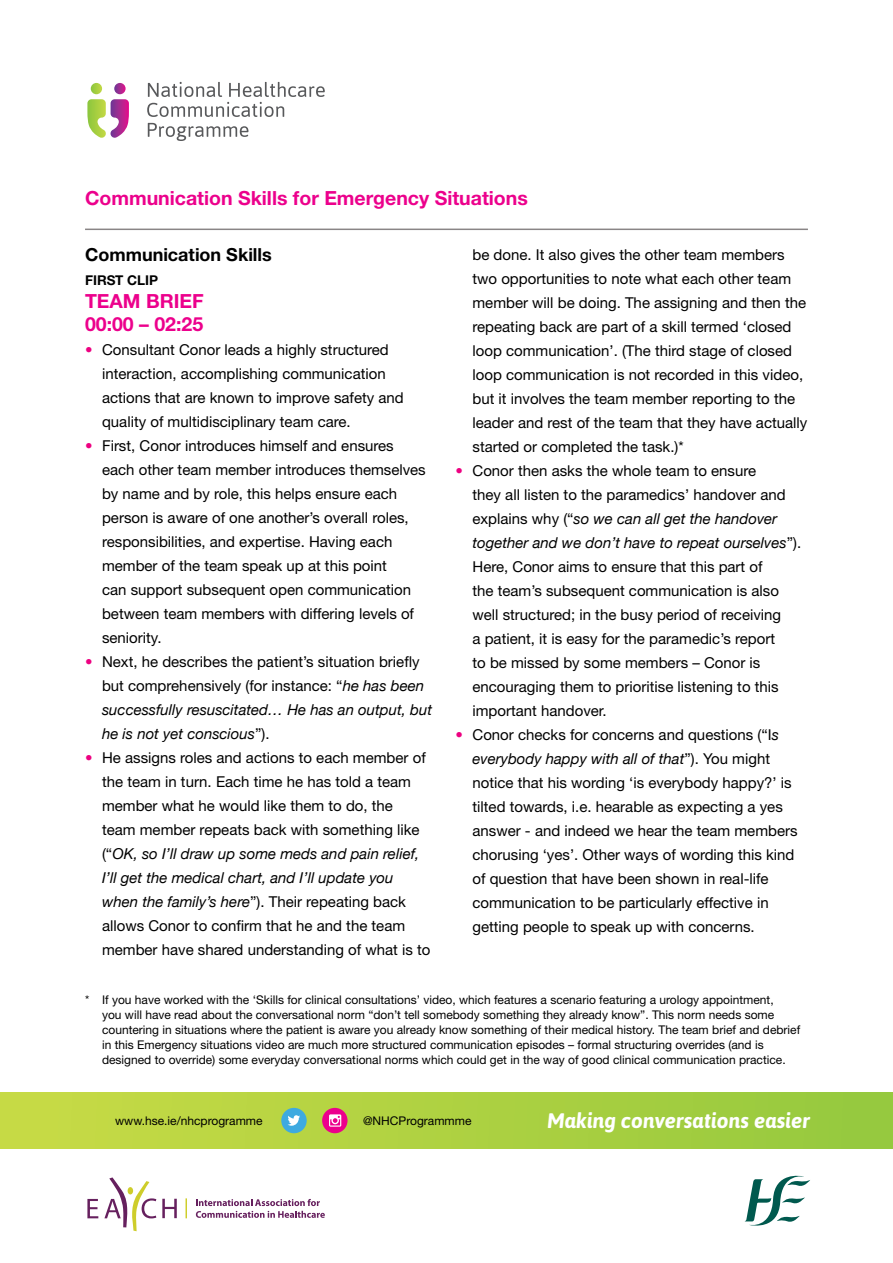
<style>
.page{position:relative;width:893px;height:1263px;background:#fff}
.page>*{position:absolute;margin:0;border:0;box-sizing:border-box;transform-origin:0 0}
.t1{font:italic 700 21px "Asap";color:#fff}
.t2{font:700 19.5px/23.4px "Helvetica Neue LTW1 G";color:#ec008c}
.t3{font:700 18px "Helvetica Neue LTW1 G";color:#000}
.t4{font:15px/24px "Helvetica Neue";color:#000}
.t5{font:700 13.5px "Helvetica Neue LTW1 G";color:#000}
.t6{font:12px/15px "Helvetica Neue";color:#000}
.t7{font:12px "Helvetica Neue";color:#000}
.s1{color:#ed0181}
.s2{font-style:italic}
</style>
<div class="page">
<div style="left:0;top:1092px;width:893px;height:57px;background:linear-gradient(to right,#c9db45,#95c83e)"></div>
<svg style="left:147px;top:82px;width:178px;height:35px"></svg>
<svg style="left:148px;top:123px;width:100px;height:18px"></svg>
<svg style="left:87px;top:83px;width:42px;height:55px"></svg>
<svg style="left:744px;top:1175px;width:66px;height:51px"></svg>
<svg style="left:87px;top:1199px;width:11px;height:19px"></svg>
<svg style="left:162px;top:1199px;width:15px;height:19px"></svg>
<svg style="left:104px;top:1177px;width:52px;height:54px"></svg>
<svg style="left:186px;top:1198px;width:1px;height:20px"></svg>
<svg style="left:196px;top:1199px;width:129px;height:19px"></svg>
<div style="left:322px;top:1108px;width:26px;height:25px;background:#ec008c;border-radius:50%"></div>
<svg style="left:329px;top:1114px;width:12px;height:13px"></svg>
<div style="left:281px;top:1108px;width:26px;height:25px;background:#3eaae0;border-radius:50%"></div>
<svg style="left:288px;top:1115px;width:12px;height:11px"></svg>
<hr style="left:85px;top:229px;width:723px;height:1px;background:#898586">
<h2 class="t2" style="left:85px;top:186px;width:444px">Communication Skills for Emergency Situations</h2>
<p class="t3" style="left:85px;top:243px;width:188px">Communication Skills</p>
<p class="t5" style="left:85px;top:271px;width:75px">FIRST CLIP</p>
<h2 class="t2" style="left:85px;top:289px;width:120px">TEAM BRIEF<br>00:00 – 02:25</h2>
<p class="t4" style="left:102px;top:338px;width:303px;text-indent:-17px"><span class="s1">•</span> Consultant Conor leads a highly structured interaction, accomplishing communication actions that are known to improve safety and quality of multidisciplinary team care.</p>
<p class="t4" style="left:102px;top:434px;width:325px;text-indent:-17px"><span class="s1">•</span> First, Conor introduces himself and ensures each other team member introduces themselves by name and by role, this helps ensure each person is aware of one another’s overall roles, responsibilities, and expertise. Having each member of the team speak up at this point<br>can support subsequent open communication between team members with differing levels of seniority.</p>
<p class="t4" style="left:102px;top:650px;width:332px;text-indent:-17px"><span class="s1">•</span> Next, he describes the patient’s situation briefly but comprehensively (for instance: “<span class="s2">he has been successfully resuscitated… He has an output, but he is not yet conscious</span>”).</p>
<p class="t4" style="left:102px;top:746px;width:330px;text-indent:-17px"><span class="s1">•</span> He assigns roles and actions to each member of the team in turn. Each time he has told a team member what he would like them to do, the<br>team member repeats back with something like (“<span class="s2">OK, so I’ll draw up some meds and pain relief, I’ll get the medical chart, and I’ll update you when the family’s here</span>”). Their repeating back allows Conor to confirm that he and the team member have shared understanding of what is to</p>
<p class="t4" style="left:472px;top:242px;width:336px">be done. It also gives the other team members two opportunities to note what each other team member will be doing. The assigning and then the repeating back are part of a skill termed ‘closed loop communication’. (The third stage of closed loop communication is not recorded in this video, but it involves the team member reporting to the leader and rest of the team that they have actually started or completed the task.)*</p>
<p class="t4" style="left:472px;top:458px;width:330px;text-indent:-17px"><span class="s1">•</span> Conor then asks the whole team to ensure<br>they all listen to the paramedics’ handover and explains why (“<span class="s2">so we can all get the handover together and we don’t have to repeat ourselves</span>”).<br>Here, Conor aims to ensure that this part of<br>the team’s subsequent communication is also well structured; in the busy period of receiving<br>a patient, it is easy for the paramedic’s report<br>to be missed by some members – Conor is encouraging them to prioritise listening to this important handover.</p>
<p class="t4" style="left:472px;top:722px;width:327px;text-indent:-17px"><span class="s1">•</span> Conor checks for concerns and questions (“I<span class="s2">s everybody happy with all of that</span>”). You might notice that his wording ‘is everybody happy?’ is tilted towards, i.e. hearable as expecting a yes answer - and indeed we hear the team members chorusing ‘yes’. Other ways of wording this kind of question that have been shown in real-life communication to be particularly effective in getting people to speak up with concerns.</p>
<p class="t6" style="left:102px;top:991px;width:700px;text-indent:-17px">* If you have worked with the ‘Skills for clinical consultations’ video, which features a scenario featuring a urology appointment,<br>you will have read about the conversational norm “don’t tell somebody something they already know”. This norm needs some countering in situations where the patient is aware you already know something of their medical history. The team brief and debrief in this Emergency situations video are much more structured communication episodes – formal structuring overrides (and is designed to override) some everyday conversational norms which could get in the way of good clinical communication practice.</p>
<p class="t7" style="left:115px;top:1112px;width:149px">www.hse.ie/nhcprogramme</p>
<p class="t7" style="left:363px;top:1112px;width:110px">@NHCProgrammme</p>
<h1 class="t1" style="left:547px;top:1108px;width:265px">Making conversations easier</h1>
</div>
